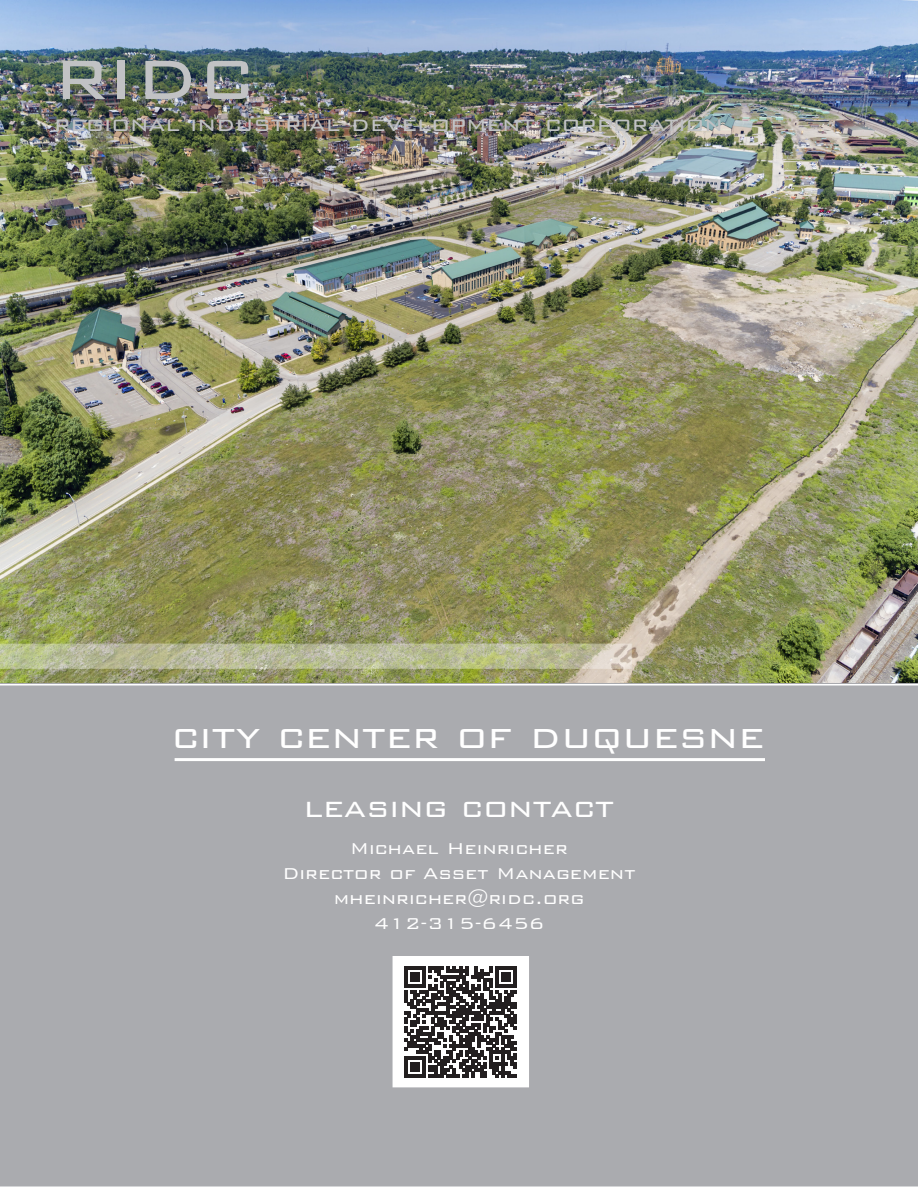
<style>
.page{position:relative;width:918px;height:1188px;background:#fff}
.page>*{position:absolute;margin:0;border:0;box-sizing:border-box;transform-origin:0 0}
.t1{font:300 90px "Bank Gothic BT";color:#c1c2c4}
.t2{font:300 45px "Bank Gothic BT";color:#fff}
.t3{font:300 36px "Bank Gothic BT";color:#fff}
.t4{font:300 27px "Bank Gothic BT";color:#c1c2c4}
.t5{font:300 21px "Bank Gothic BT";color:#fff}
</style>
<div class="page">
<div style="left:0;top:685px;width:918px;height:502px;background:#aaabaf"></div>
<div style="left:393px;top:957px;width:135px;height:130px;background:#fff"></div>
<svg style="left:405px;top:966px;width:111px;height:112px"></svg>
<hr style="left:175px;top:758px;width:590px;height:3px;background:#fff">
<img style="left:0;top:0;width:918px;height:682px">
<svg style="left:0;top:644px;width:632px;height:25px;background:#babc98"></svg>
<p class="t1" style="left:54px;top:26px;width:202px">ridc</p>
<p class="t4" style="left:54px;top:110px;width:671px">regional industrial development corporation</p>
<p class="t2" style="left:172px;top:712px;width:594px">city center of duquesne</p>
<p class="t3" style="left:304px;top:788px;width:312px">leasing contact</p>
<p class="t5" style="left:350px;top:837px;width:219px">Michael Heinricher</p>
<p class="t5" style="left:283px;top:862px;width:354px">Director of Asset Management</p>
<p class="t5" style="left:334px;top:887px;width:252px">mheinricher@ridc.org</p>
<p class="t5" style="left:374px;top:912px;width:172px">412-315-6456</p>
</div>
